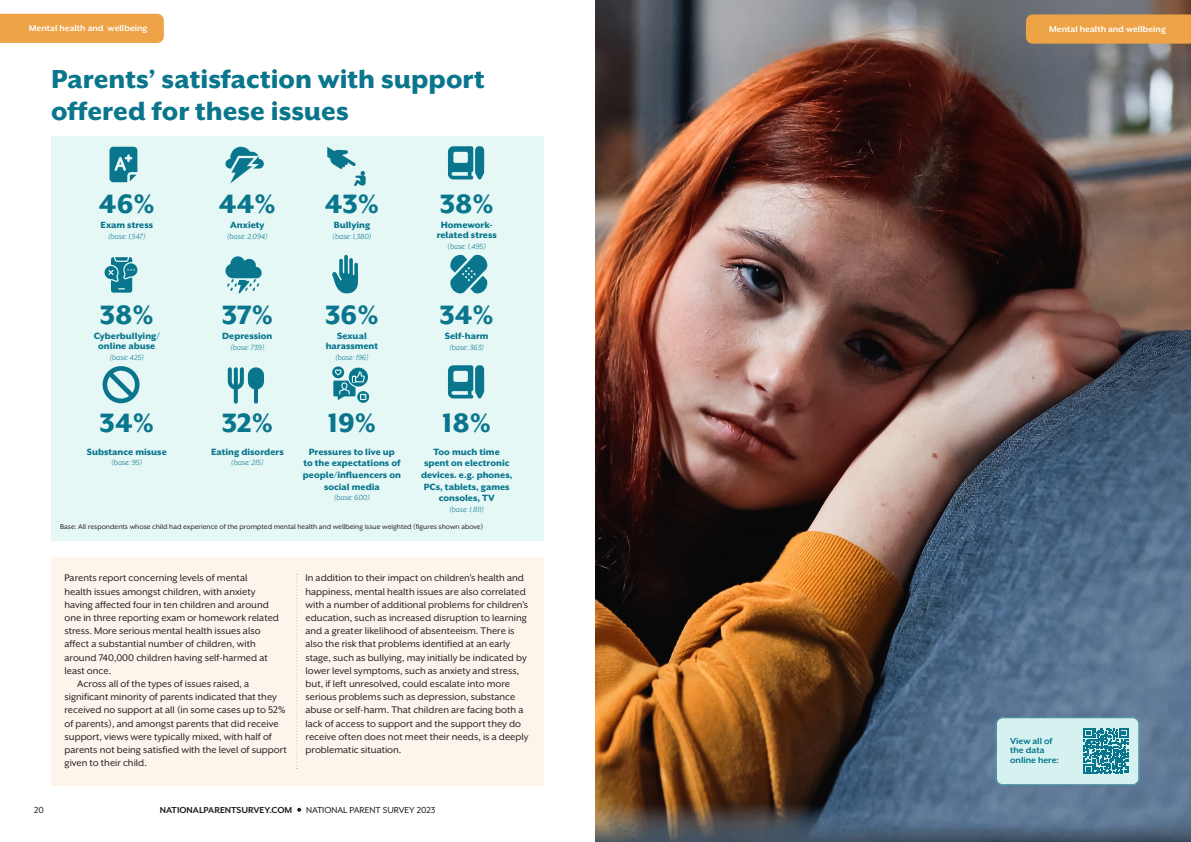
<style>
.page{position:relative;width:1191px;height:842px;background:#fff}
.page>*{position:absolute;margin:0;border:0;box-sizing:border-box;transform-origin:0 0}
.t1{font:800 30.6px "Mr Eaves XL San OT";color:#0a768d}
.t2{font:800 30px/31px "Mr Eaves XL San OT";color:#0a768d}
.t3{font:11px/13.2px "Mr Eaves XL San OT";color:#231f20}
.t4{font:800 10.4px/11.5px "Mr Eaves XL San OT";color:#0a768d;text-align:center}
.t5{font:700 10px "Mr Eaves XL San OT";color:#fff}
.t6{font:700 10px "Mr Eaves XL San OT";color:#00728c}
.t7{font:10px "Mr Eaves XL San OT";color:#231f20}
.t8{font:700 10px "Mr Eaves XL San OT";color:#231f20}
.t9{font:italic 8.6px "Mr Eaves XL San OT";color:#0a768d}
.t10{font:8px "Mr Eaves XL San OT";color:#231f20}
</style>
<div class="page">
<svg style="left:297px;top:808px;width:4px;height:4px"></svg>
<img style="left:595px;top:0;width:596px;height:842px">
<div style="left:51px;top:136px;width:493px;height:404px;background:#e6f8f6"></div>
<div style="left:51px;top:557px;width:493px;height:228px;background:#fdf5ec"></div>
<svg style="left:296px;top:574px;width:2px;height:195px"></svg>
<div style="left:0;top:14px;width:164px;height:29px;background:#eda346"></div>
<svg style="left:109px;top:147px;width:28px;height:35px"></svg>
<svg style="left:225px;top:147px;width:39px;height:36px"></svg>
<svg style="left:327px;top:147px;width:38px;height:39px"></svg>
<svg style="left:448px;top:146px;width:36px;height:33px"></svg>
<svg style="left:448px;top:365px;width:36px;height:33px"></svg>
<svg style="left:104px;top:257px;width:34px;height:36px"></svg>
<svg style="left:225px;top:256px;width:37px;height:37px"></svg>
<svg style="left:332px;top:255px;width:26px;height:38px"></svg>
<svg style="left:450px;top:255px;width:37px;height:39px"></svg>
<svg style="left:103px;top:366px;width:37px;height:37px"></svg>
<svg style="left:228px;top:367px;width:36px;height:37px"></svg>
<svg style="left:332px;top:366px;width:37px;height:37px"></svg>
<svg style="left:1026px;top:14px;width:165px;height:30px;background:#e9a147"></svg>
<svg style="left:994px;top:716px;width:146px;height:70px;background:#abd4d8"></svg>
<p class="t5" style="left:29px;top:23px;width:120px">Mental health and wellbeing</p>
<p class="t2" style="left:51px;top:64px;width:435px">Parents’ satisfaction with support offered for these issues</p>
<p class="t1" style="left:99px;top:189px;width:57px">46%</p>
<p class="t1" style="left:219px;top:189px;width:58px">44%</p>
<p class="t1" style="left:325px;top:189px;width:56px">43%</p>
<p class="t1" style="left:440px;top:189px;width:55px">38%</p>
<p class="t4" style="left:101px;top:219px;width:54px">Exam stress</p>
<p class="t9" style="left:108px;top:231px;width:39px">(base: 1,547)</p>
<p class="t4" style="left:230px;top:219px;width:36px">Anxiety</p>
<p class="t9" style="left:227px;top:231px;width:42px">(base: 2,094)</p>
<p class="t4" style="left:334px;top:219px;width:38px">Bullying</p>
<p class="t9" style="left:332px;top:231px;width:40px">(base: 1,380)</p>
<p class="t4" style="left:441px;top:219px;width:53px">Homework-</p>
<p class="t4" style="left:437px;top:229px;width:62px">related stress</p>
<p class="t9" style="left:447px;top:241px;width:40px">(base: 1,495)</p>
<p class="t1" style="left:100px;top:300px;width:55px">38%</p>
<p class="t1" style="left:222px;top:300px;width:53px">37%</p>
<p class="t1" style="left:325px;top:300px;width:55px">36%</p>
<p class="t1" style="left:439px;top:300px;width:56px">34%</p>
<p class="t4" style="left:94px;top:330px;width:68px">Cyberbullying/</p>
<p class="t4" style="left:98px;top:340px;width:59px">online abuse</p>
<p class="t9" style="left:110px;top:352px;width:36px">(base: 425)</p>
<p class="t4" style="left:222px;top:330px;width:52px">Depression</p>
<p class="t9" style="left:230px;top:342px;width:36px">(base: 739)</p>
<p class="t4" style="left:337px;top:330px;width:31px">Sexual</p>
<p class="t4" style="left:326px;top:340px;width:54px">harassment</p>
<p class="t9" style="left:335px;top:352px;width:35px">(base: 196)</p>
<p class="t4" style="left:445px;top:330px;width:45px">Self-harm</p>
<p class="t9" style="left:449px;top:342px;width:36px">(base: 363)</p>
<p class="t1" style="left:100px;top:408px;width:56px">34%</p>
<p class="t1" style="left:222px;top:408px;width:53px">32%</p>
<p class="t1" style="left:328px;top:408px;width:50px">19%</p>
<p class="t1" style="left:442px;top:408px;width:50px">18%</p>
<p class="t4" style="left:87px;top:446px;width:81px">Substance misuse</p>
<p class="t9" style="left:112px;top:458px;width:32px">(base: 95)</p>
<p class="t4" style="left:211px;top:446px;width:74px">Eating disorders</p>
<p class="t9" style="left:231px;top:458px;width:34px">(base: 215)</p>
<p class="t4" style="left:303px;top:446px;width:100px">Pressures to live up<br>to the expectations of people/influencers on social media</p>
<p class="t9" style="left:334px;top:493px;width:37px">(base: 600)</p>
<p class="t4" style="left:421px;top:446px;width:93px">Too much time spent on electronic devices. e.g. phones,<br>PCs, tablets, games consoles, TV</p>
<p class="t9" style="left:449px;top:504px;width:36px">(base: 1,811)</p>
<p class="t10" style="left:60px;top:522px;width:424px">Base: All respondents whose child had experience of the prompted mental health and wellbeing issue weighted (figures shown above)</p>
<p class="t3" style="left:64px;top:571px;width:184px">Parents report concerning levels of mental</p>
<p class="t3" style="left:64px;top:585px;width:192px">health issues amongst children, with anxiety</p>
<p class="t3" style="left:64px;top:598px;width:216px">having affected four in ten children and around one in three reporting exam or homework related stress. More serious mental health issues also</p>
<p class="t3" style="left:64px;top:637px;width:205px">affect a substantial number of children, with around 740,000 children having self-harmed at least once.</p>
<p class="t3" style="left:64px;top:677px;width:224px;text-indent:13px">Across all of the types of issues raised, a significant minority of parents indicated that they received no support at all (in some cases up to 52% of parents), and amongst parents that did receive support, views were typically mixed, with half of parents not being satisfied with the level of support given to their child.</p>
<p class="t3" style="left:305px;top:571px;width:224px">In addition to their impact on children’s health and happiness, mental health issues are also correlated with a number of additional problems for children’s education, such as increased disruption to learning and a greater likelihood of absenteeism. There is also the risk that problems identified at an early stage, such as bullying, may initially be indicated by lower level symptoms, such as anxiety and stress, but, if left unresolved, could escalate into more serious problems such as depression, substance abuse or self-harm. That children are facing both a lack of access to support and the support they do receive often does not meet their needs, is a deeply problematic situation.</p>
<p class="t7" style="left:34px;top:805px;width:11px">20</p>
<p class="t8" style="left:160px;top:805px;width:134px">NATIONALPARENTSURVEY.COM</p>
<p class="t7" style="left:306px;top:805px;width:131px">NATIONAL PARENT SURVEY 2023</p>
<p class="t5" style="left:1049px;top:24px;width:118px">Mental health and wellbeing</p>
<p class="t6" style="left:1010px;top:736px;width:44px">View all of</p>
<p class="t6" style="left:1010px;top:745px;width:36px">the data</p>
<p class="t6" style="left:1010px;top:755px;width:50px">online here:</p>
</div>
